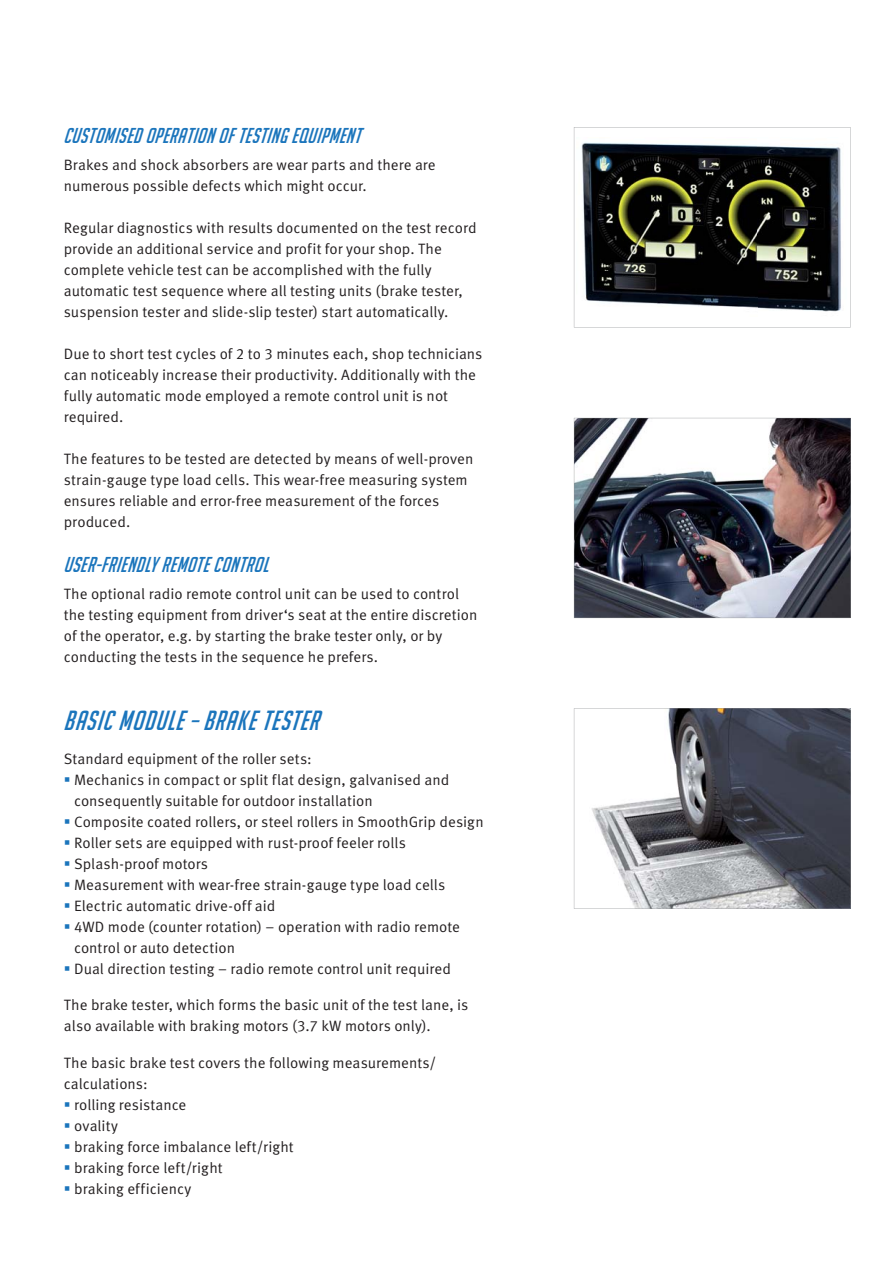
<style>
.page{position:relative;width:893px;height:1263px;background:#fff}
.page>*{position:absolute;margin:0;border:0;box-sizing:border-box;transform-origin:0 0}
.t1{font:italic 27px "Big Noodle Titling";letter-spacing:.04em;color:#1b75bc}
.t2{font:italic 21px "Big Noodle Titling";letter-spacing:.02em;color:#1b75bc}
.t3{font:15px/21px "Meta Pro";color:#231f20}
.s1{color:#1b75bc}
</style>
<div class="page">
<svg style="left:574px;top:127px;width:277px;height:200px"></svg>
<img style="left:574px;top:418px;width:277px;height:200px">
<svg style="left:574px;top:708px;width:277px;height:201px"></svg>
<h2 class="t2" style="left:64px;top:123px;width:298px">CUSTOMISED OPERATION OF TESTING EQUIPMENT</h2>
<p class="t3" style="left:64px;top:156px;width:373px">Brakes and shock absorbers are wear parts and there are numerous possible defects which might occur.</p>
<p class="t3" style="left:64px;top:219px;width:414px">Regular diagnostics with results documented on the test record provide an additional service and profit for your shop. The complete vehicle test can be accomplished with the fully automatic test sequence where all testing units (brake tester, suspension tester and slide-slip tester) start automatically.</p>
<p class="t3" style="left:64px;top:345px;width:420px">Due to short test cycles of 2 to 3 minutes each, shop technicians can noticeably increase their productivity. Additionally with the fully automatic mode employed a remote control unit is not required.</p>
<p class="t3" style="left:64px;top:450px;width:411px">The features to be tested are detected by means of well-proven strain-gauge type load cells. This wear-free measuring system ensures reliable and error-free measurement of the forces produced.</p>
<h2 class="t2" style="left:64px;top:552px;width:210px">USER-FRIENDLY REMOTE CONTROL</h2>
<p class="t3" style="left:64px;top:585px;width:415px">The optional radio remote control unit can be used to control the testing equipment from driver‘s seat at the entire discretion of the operator, e.g. by starting the brake tester only, or by conducting the tests in the sequence he prefers.</p>
<h1 class="t1" style="left:64px;top:705px;width:261px">BASIC MODULE – BRAKE TESTER</h1>
<p class="t3" style="left:64px;top:750px;width:249px">Standard equipment of the roller sets:</p>
<p class="t3" style="left:74px;top:771px;width:377px;text-indent:-10px"><span class="s1">▪</span> Mechanics in compact or split flat design, galvanised and consequently suitable for outdoor installation</p>
<p class="t3" style="left:64px;top:813px;width:421px"><span class="s1">▪</span> Composite coated rollers, or steel rollers in SmoothGrip design</p>
<p class="t3" style="left:64px;top:834px;width:344px"><span class="s1">▪</span> Roller sets are equipped with rust-proof feeler rolls</p>
<p class="t3" style="left:64px;top:855px;width:146px"><span class="s1">▪</span> Splash-proof motors</p>
<p class="t3" style="left:64px;top:876px;width:383px"><span class="s1">▪</span> Measurement with wear-free strain-gauge type load cells</p>
<p class="t3" style="left:64px;top:897px;width:213px"><span class="s1">▪</span> Electric automatic drive-off aid</p>
<p class="t3" style="left:74px;top:918px;width:387px;text-indent:-10px"><span class="s1">▪</span> 4WD mode (counter rotation) – operation with radio remote control or auto detection</p>
<p class="t3" style="left:64px;top:960px;width:389px"><span class="s1">▪</span> Dual direction testing – radio remote control unit required</p>
<p class="t3" style="left:64px;top:996px;width:406px">The brake tester, which forms the basic unit of the test lane, is also available with braking motors (3.7 kW motors only).</p>
<p class="t3" style="left:64px;top:1054px;width:374px">The basic brake test covers the following measurements/ calculations:</p>
<p class="t3" style="left:64px;top:1096px;width:124px"><span class="s1">▪</span> rolling resistance</p>
<p class="t3" style="left:64px;top:1117px;width:56px"><span class="s1">▪</span> ovality</p>
<p class="t3" style="left:64px;top:1138px;width:231px"><span class="s1">▪</span> braking force imbalance left/right</p>
<p class="t3" style="left:64px;top:1159px;width:160px"><span class="s1">▪</span> braking force left/right</p>
<p class="t3" style="left:64px;top:1180px;width:129px"><span class="s1">▪</span> braking efficiency</p>
</div>
